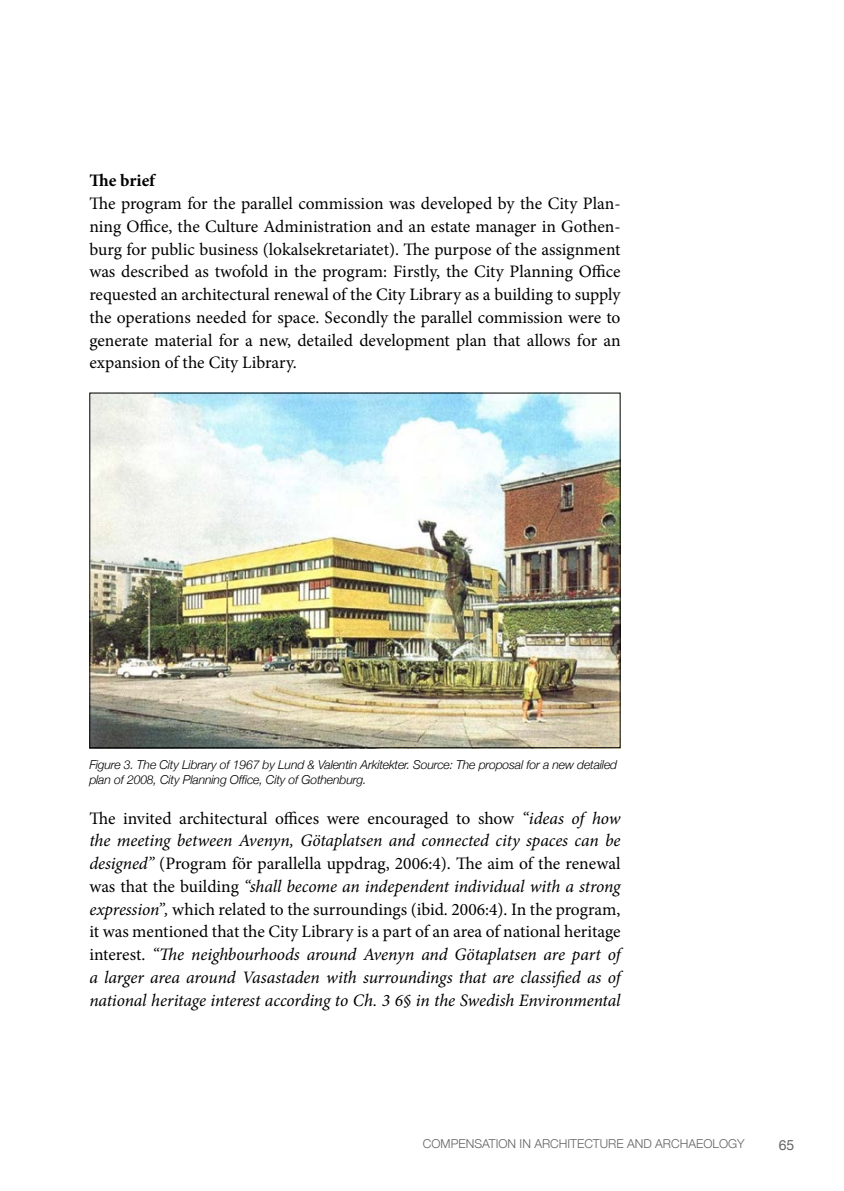
<style>
.page{position:relative;width:844px;height:1191px;background:#fff}
.page>*{position:absolute;margin:0;border:0;box-sizing:border-box;transform-origin:0 0}
.t1{font:italic 17.5px/22.8px "Minion Pro";letter-spacing:-.01em;color:#000;text-align:justify}
.t2{font:17.5px/22.8px "Minion Pro";color:#000;text-align:justify}
.t3{font:700 17.5px "Minion Pro";color:#000}
.t4{font:14px "Helvetica Neue";color:#646363}
.t5{font:italic 300 12.25px/14.7px "Helvetica Neue";letter-spacing:-.015em;color:#000}
.t6{font:300 12.25px "Helvetica Neue";color:#646363}
.s1{font-style:normal}
</style>
<div class="page">
<img style="left:91px;top:394px;width:527px;height:352px">
<p class="t3" style="left:89px;top:168px;width:67px">The brief</p>
<p class="t2" style="left:89px;top:192px;width:532px">The program for the parallel commission was developed by the City Plan&shy;ning Office, the Culture Administration and an estate manager in Gothen&shy;burg for public business (lokalsekretariatet). The purpose of the assignment was described as twofold in the program: Firstly, the City Planning Office requested an architectural renewal of the City Library as a building to supply the operations needed for space. Secondly the parallel commission were to generate material for a new, detailed development plan that allows for an expansion of the City Library.</p>
<p class="t5" style="left:89px;top:756px;width:529px">Figure 3. The City Library of 1967 by Lund &amp; Valentin Arkitekter. Source: The proposal for a new detailed plan of 2008, City Planning Office, City of Gothenburg.</p>
<p class="t1" style="left:89px;top:806px;width:532px"><span class="s1">The invited architectural offices were encouraged to show</span> “ideas of how the meeting between Avenyn, Götaplatsen and connected city spaces can be designed” <span class="s1">(Program för parallella uppdrag, 2006:4). The aim of the renewal was that the building</span> “shall become an independent individual with a strong expression”, <span class="s1">which related to the surroundings (ibid. 2006:4). In the program, it was mentioned that the City Library is a part of an area of national heritage interest.</span> “The neighbourhoods around Avenyn and Götaplatsen are part of a larger area around Vasastaden with surroundings that are classified as of national heritage interest according to Ch. 3 6§ in the Swedish Environmental</p>
<p class="t6" style="left:423px;top:1134px;width:323px">COMPENSATION IN ARCHITECTURE AND ARCHAEOLOGY</p>
<p class="t4" style="left:778px;top:1134px;width:17px">65</p>
</div>
